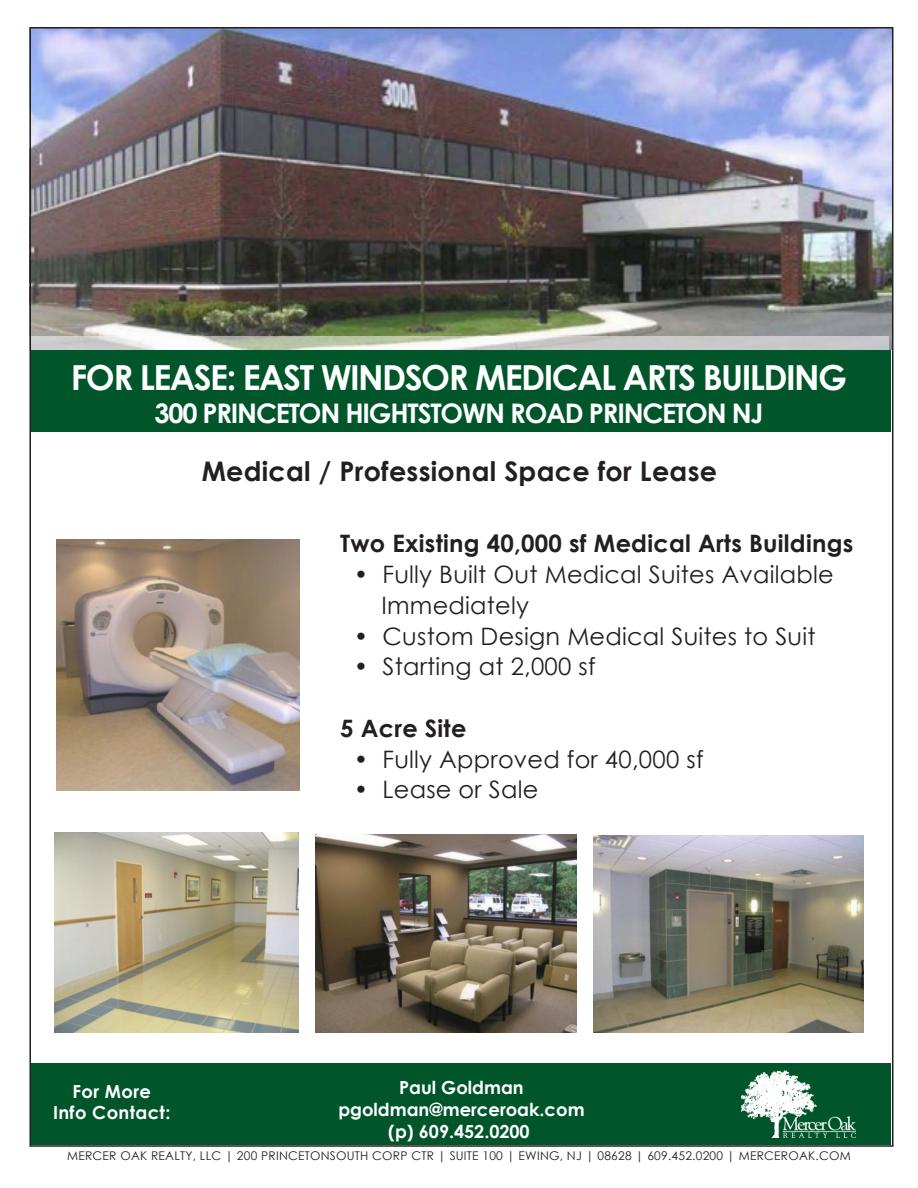
<style>
.page{position:relative;width:918px;height:1188px;background:#fff}
.page>*{position:absolute;margin:0;border:0;box-sizing:border-box;transform-origin:0 0}
.t1{font:700 34.5px "Century Gothic";letter-spacing:-.045em;color:#fff}
.t2{font:700 27px "Century Gothic";letter-spacing:-.045em;color:#fff}
.t3{font:700 27px "Century Gothic";letter-spacing:.01em;color:#231f20}
.t4{font:24px "Century Gothic";letter-spacing:.01em;color:#231f20}
.t5{font:700 24px "Century Gothic";letter-spacing:.01em;color:#231f20}
.t6{font:700 18px "Century Gothic";color:#fff}
.t7{font:700 18px "Century Gothic";letter-spacing:.02em;color:#fff}
.t8{font:12px "Century Gothic";letter-spacing:.02em;color:#231f20}
</style>
<div class="page">
<img style="left:32px;top:30px;width:858px;height:306px">
<div style="left:31px;top:1063px;width:860px;height:82px;background:#00562a"></div>
<img style="left:741px;top:1070px;width:114px;height:68px">
<svg style="left:32px;top:336px;width:858px;height:14px;fill:#c9cac9"></svg>
<div style="left:31px;top:350px;width:860px;height:82px;background:#00562a"></div>
<img style="left:593px;top:836px;width:271px;height:196px">
<img style="left:54px;top:833px;width:244px;height:200px">
<img style="left:316px;top:834px;width:261px;height:198px">
<img style="left:57px;top:540px;width:243px;height:251px">
<p class="t1" style="left:71px;top:351px;width:778px">FOR LEASE: EAST WINDSOR MEDICAL ARTS BUILDING</p>
<p class="t2" style="left:155px;top:393px;width:610px">300 PRINCETON HIGHTSTOWN ROAD PRINCETON NJ</p>
<p class="t3" style="left:202px;top:451px;width:517px">Medical / Professional Space for Lease</p>
<p class="t6" style="left:73px;top:1077px;width:80px">For More</p>
<p class="t7" style="left:53px;top:1099px;width:119px">Info Contact:</p>
<p class="t5" style="left:340px;top:525px;width:515px">Two Existing 40,000 sf Medical Arts Buildings</p>
<p class="t4" style="left:354px;top:558px;width:481px">• Fully Built Out Medical Suites Available</p>
<p class="t4" style="left:382px;top:588px;width:149px">Immediately</p>
<p class="t4" style="left:354px;top:619px;width:463px">• Custom Design Medical Suites to Suit</p>
<p class="t4" style="left:354px;top:650px;width:243px">• Starting at 2,000 sf</p>
<p class="t5" style="left:340px;top:710px;width:128px">5 Acre Site</p>
<p class="t4" style="left:354px;top:742px;width:351px">• Fully Approved for 40,000 sf</p>
<p class="t4" style="left:354px;top:773px;width:186px">• Lease or Sale</p>
<p class="t6" style="left:399px;top:1074px;width:126px">Paul Goldman</p>
<p class="t6" style="left:338px;top:1096px;width:248px">pgoldman@merceroak.com</p>
<p class="t6" style="left:388px;top:1118px;width:143px">(p) 609.452.0200</p>
<p class="t8" style="left:67px;top:1147px;width:785px">MERCER OAK REALTY, LLC | 200 PRINCETONSOUTH CORP CTR | SUITE 100 | EWING, NJ | 08628 | 609.452.0200 | MERCEROAK.COM</p>
</div>
